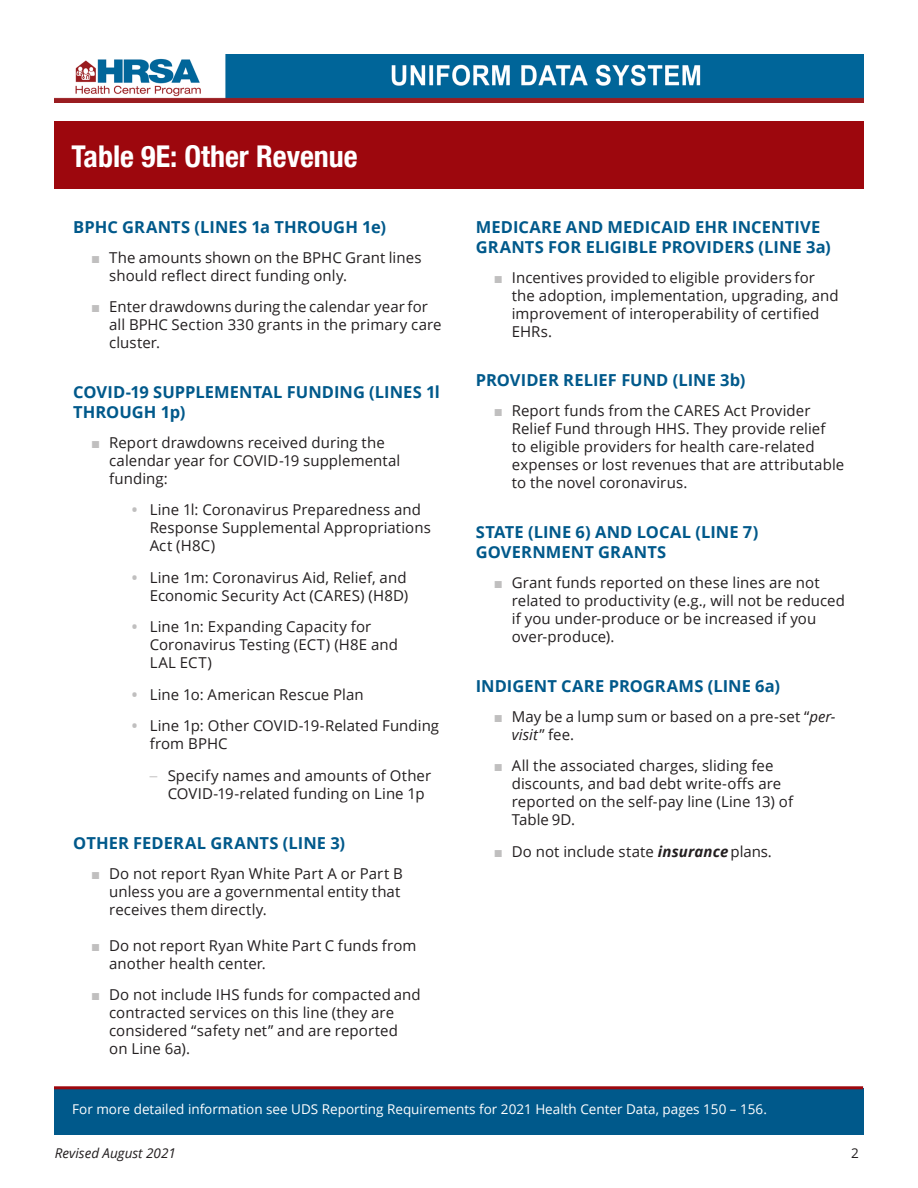
<style>
.page{position:relative;width:918px;height:1188px;background:#fff}
.page>*{position:absolute;margin:0;border:0;box-sizing:border-box;transform-origin:0 0}
.t1{font:700 condensed 30px "Helvetica Neue LT Com";color:#fff}
.t2{font:700 16.5px/19.8px "Open Sans";letter-spacing:.005em;color:#00598b}
.t3{font:15px/18px "Open Sans";letter-spacing:.005em;color:#231f20}
.t4{font:13.5px "Open Sans";color:#fff}
.t5{font:italic 13.5px "Open Sans";color:#231f20}
.t6{font:13.5px "Open Sans";color:#231f20}
.s1{font-family:"Arial";color:#c0bfbf}
.s2{font-weight:700;color:#c0bfbf}
.s3{font-family:"Century Gothic";color:#c0bfbf}
.s4{font-style:italic}
.s5{font-weight:700;font-style:italic}
</style>
<div class="page">
<div style="left:54px;top:1088px;width:809px;height:47px;background:#00598b"></div>
<div style="left:54px;top:122px;width:810px;height:67px;background:#9d070d"></div>
<img style="left:54px;top:54px;width:809px;height:48px">
<hr style="left:54px;top:1086px;width:809px;height:3px;background:#9d070d">
<h1 class="t1" style="left:71px;top:138px;width:288px">Table 9E: Other Revenue</h1>
<h3 class="t2" style="left:73px;top:217px;width:314px">BPHC GRANTS (LINES 1a THROUGH 1e)</h3>
<p class="t3" style="left:109px;top:248px;width:314px;text-indent:-18px"><span class="s1">■</span> The amounts shown on the BPHC Grant lines should reflect direct funding only.</p>
<p class="t3" style="left:109px;top:297px;width:334px;text-indent:-18px"><span class="s1">■</span> Enter drawdowns during the calendar year for all BPHC Section 330 grants in the primary care cluster.</p>
<h3 class="t2" style="left:73px;top:382px;width:368px">COVID-19 SUPPLEMENTAL FUNDING (LINES 1l<br>THROUGH 1p)</h3>
<p class="t3" style="left:109px;top:433px;width:293px;text-indent:-18px"><span class="s1">■</span> Report drawdowns received during the calendar year for COVID-19 supplemental funding:</p>
<p class="t3" style="left:150px;top:501px;width:283px;text-indent:-18px"><span class="s2">•</span> Line 1l: Coronavirus Preparedness and<br>Response Supplemental Appropriations<br>Act (H8C)</p>
<p class="t3" style="left:132px;top:568px;width:278px;text-align:right"><span class="s2">•</span> Line 1m: Coronavirus Aid, Relief, and<br>Economic Security Act (CARES) (H8D)</p>
<p class="t3" style="left:150px;top:618px;width:250px;text-indent:-18px"><span class="s2">•</span> Line 1n: Expanding Capacity for<br>Coronavirus Testing (ECT) (H8E and<br>LAL ECT)</p>
<p class="t3" style="left:132px;top:685px;width:234px"><span class="s2">•</span> Line 1o: American Rescue Plan</p>
<p class="t3" style="left:150px;top:717px;width:291px;text-indent:-18px"><span class="s2">•</span> Line 1p: Other COVID-19-Related Funding from BPHC</p>
<p class="t3" style="left:168px;top:766px;width:265px;text-indent:-18px"><span class="s3">–</span> Specify names and amounts of Other<br>COVID-19-related funding on Line 1p</p>
<h3 class="t2" style="left:73px;top:832px;width:274px">OTHER FEDERAL GRANTS (LINE 3)</h3>
<p class="t3" style="left:109px;top:864px;width:295px;text-indent:-18px"><span class="s1">■</span> Do not report Ryan White Part A or Part B unless you are a governmental entity that receives them directly.</p>
<p class="t3" style="left:109px;top:936px;width:309px;text-indent:-18px"><span class="s1">■</span> Do not report Ryan White Part C funds from another health center.</p>
<p class="t3" style="left:109px;top:985px;width:313px;text-indent:-18px"><span class="s1">■</span> Do not include IHS funds for compacted and contracted services on this line (they are considered “safety net” and are reported<br>on Line 6a).</p>
<h3 class="t2" style="left:476px;top:217px;width:356px">MEDICARE AND MEDICAID EHR INCENTIVE<br>GRANTS FOR ELIGIBLE PROVIDERS (LINE 3a)</h3>
<p class="t3" style="left:512px;top:268px;width:328px;text-indent:-18px"><span class="s1">■</span> Incentives provided to eligible providers for the adoption, implementation, upgrading, and improvement of interoperability of certified EHRs.</p>
<h3 class="t2" style="left:476px;top:370px;width:271px">PROVIDER RELIEF FUND (LINE 3b)</h3>
<p class="t3" style="left:512px;top:402px;width:334px;text-indent:-18px"><span class="s1">■</span> Report funds from the CARES Act Provider Relief Fund through HHS. They provide relief<br>to eligible providers for health care-related expenses or lost revenues that are attributable to the novel coronavirus.</p>
<h3 class="t2" style="left:476px;top:522px;width:284px">STATE (LINE 6) AND LOCAL (LINE 7)<br>GOVERNMENT GRANTS</h3>
<p class="t3" style="left:512px;top:573px;width:335px;text-indent:-18px"><span class="s1">■</span> Grant funds reported on these lines are not related to productivity (e.g., will not be reduced if you under-produce or be increased if you over-produce).</p>
<h3 class="t2" style="left:476px;top:676px;width:306px">INDIGENT CARE PROGRAMS (LINE 6a)</h3>
<p class="t3" style="left:512px;top:707px;width:325px;text-indent:-18px"><span class="s1">■</span> May be a lump sum or based on a pre-set “<span class="s4">per&shy;visit</span>” fee.</p>
<p class="t3" style="left:512px;top:756px;width:283px;text-indent:-18px"><span class="s1">■</span> All the associated charges, sliding fee discounts, and bad debt write-offs are reported on the self-pay line (Line 13) of<br>Table 9D.</p>
<p class="t3" style="left:494px;top:842px;width:280px"><span class="s1">■</span> Do not include state <span class="s5">insurance</span> plans.</p>
<p class="t4" style="left:72px;top:1100px;width:696px">For more detailed information see UDS Reporting Requirements for 2021 Health Center Data, pages 150 – 156.</p>
<p class="t5" style="left:55px;top:1144px;width:122px">Revised August 2021</p>
<p class="t6" style="left:851px;top:1144px;width:9px">2</p>
</div>
